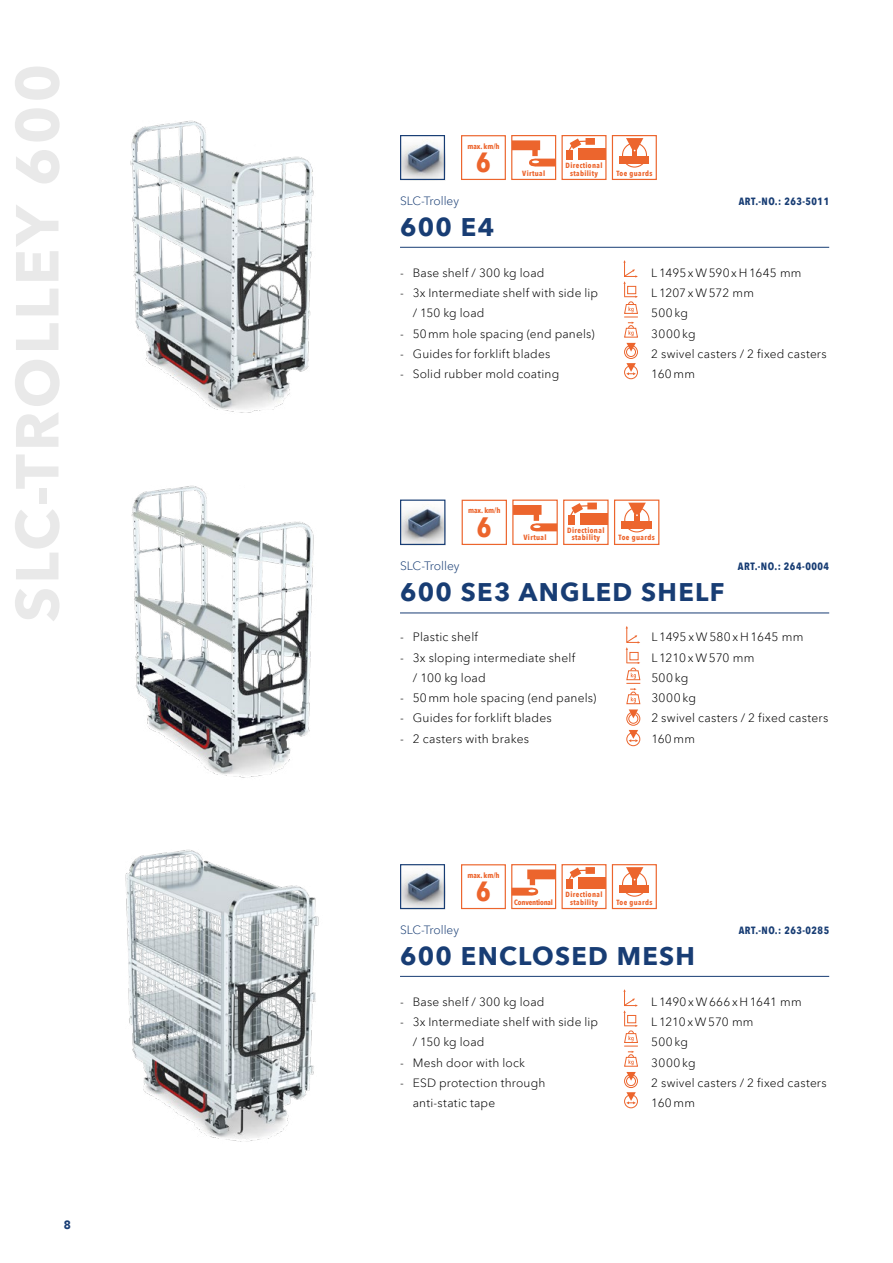
<style>
.page{position:relative;width:893px;height:1263px;background:#fff}
.page>*{position:absolute;margin:0;border:0;box-sizing:border-box;transform-origin:0 0}
.t1{font:700 60px "Avenir Next LT Pro";letter-spacing:.05em;color:#e9e9e9}
.t2{font:700 condensed 28.05px "Avenir Next LT Pro";color:#ec652d}
.t3{font:700 condensed 27.75px "Avenir Next LT Pro";color:#ec652d}
.t4{font:700 25.5px "Avenir Next LT Pro";letter-spacing:.05em;color:#183d74}
.t5{font:300 12.15px/20.2px "Avenir Next LT Pro";letter-spacing:.015em;color:#000}
.t6{font:300 12.15px "Avenir Next LT Pro";color:#183d74}
.t7{font:300 12px/20.2px "Avenir Next LT Pro";letter-spacing:.015em;color:#000}
.t8{font:300 12px "Avenir Next LT Pro";color:#183d74}
.t9{font:900 12px "Avenir LT Pro";color:#183d74}
.t10{font:700 condensed 10.65px "Avenir Next LT Pro";letter-spacing:.05em;color:#183d74}
.t11{font:700 condensed 10.5px "Avenir Next LT Pro";letter-spacing:.05em;color:#183d74}
.t12{font:700 condensed 7.65px/7.8px "Avenir Next LT Pro";letter-spacing:.05em;color:#ec652d;text-align:center}
.t13{font:700 condensed 7.5px/7.6px "Avenir Next LT Pro";letter-spacing:.05em;color:#ec652d;text-align:center}
.t14{font:700 condensed 7.5px "Avenir Next LT Pro";letter-spacing:-.02em;color:#ec652d}
</style>
<div class="page">
<img style="left:130px;top:120px;width:184px;height:293px">
<hr style="left:400px;top:247px;width:429px;height:1px;background:#183d74">
<div style="left:461px;top:135px;width:45px;height:45px;border:1px solid #ec652d"></div>
<div style="left:511px;top:135px;width:45px;height:45px;border:1px solid #ec652d"></div>
<svg style="left:512px;top:140px;width:44px;height:27px"></svg>
<div style="left:561px;top:135px;width:45px;height:45px;border:1px solid #ec652d"></div>
<div style="left:566px;top:151px;width:7px;height:9px;background:#ec652d"></div>
<div style="left:585px;top:138px;width:10px;height:7px;background:#ec652d"></div>
<svg style="left:567px;top:138px;width:21px;height:15px"></svg>
<div style="left:579px;top:148px;width:27px;height:12px;background:#ec652d"></div>
<img style="left:402px;top:139px;width:41px;height:39px">
<div style="left:400px;top:135px;width:45px;height:45px;border:1px solid #183d74"></div>
<div style="left:612px;top:135px;width:45px;height:45px;border:1px solid #ec652d"></div>
<div style="left:622px;top:143px;width:25px;height:25px;border:1px solid #ec652d;border-radius:50%"></div>
<div style="left:619px;top:156px;width:30px;height:8px;background:#ec652d"></div>
<div style="left:632px;top:150px;width:5px;height:9px;background:#ec652d"></div>
<svg style="left:626px;top:138px;width:17px;height:14px"></svg>
<div style="left:624px;top:345px;width:14px;height:14px;border:1px solid #ec652d;border-radius:50%"></div>
<div style="left:626px;top:347px;width:10px;height:10px;border:1px solid #ec652d;border-radius:50%"></div>
<div style="left:624px;top:365px;width:14px;height:14px;border:1px solid #ec652d;border-radius:50%"></div>
<svg style="left:626px;top:363px;width:10px;height:12px"></svg>
<svg style="left:623px;top:260px;width:15px;height:92px"></svg>
<div style="left:627px;top:286px;width:9px;height:8px;border:1px solid #ec652d"></div>
<img style="left:131px;top:485px;width:183px;height:293px">
<hr style="left:400px;top:612px;width:429px;height:1px;background:#183d74">
<div style="left:462px;top:500px;width:45px;height:45px;border:1px solid #ec652d"></div>
<div style="left:512px;top:500px;width:46px;height:45px;border:1px solid #ec652d"></div>
<svg style="left:513px;top:505px;width:44px;height:27px"></svg>
<div style="left:563px;top:500px;width:46px;height:45px;border:1px solid #ec652d"></div>
<div style="left:568px;top:515px;width:6px;height:10px;background:#ec652d"></div>
<div style="left:587px;top:503px;width:10px;height:6px;background:#ec652d"></div>
<svg style="left:570px;top:503px;width:20px;height:14px"></svg>
<div style="left:581px;top:513px;width:27px;height:12px;background:#ec652d"></div>
<img style="left:402px;top:504px;width:41px;height:39px">
<div style="left:400px;top:500px;width:45px;height:45px;border:1px solid #183d74"></div>
<div style="left:614px;top:500px;width:45px;height:45px;border:1px solid #ec652d"></div>
<div style="left:624px;top:507px;width:25px;height:25px;border:1px solid #ec652d;border-radius:50%"></div>
<div style="left:622px;top:521px;width:30px;height:8px;background:#ec652d"></div>
<div style="left:634px;top:514px;width:5px;height:10px;background:#ec652d"></div>
<svg style="left:628px;top:503px;width:18px;height:16px"></svg>
<div style="left:626px;top:712px;width:14px;height:14px;border:1px solid #ec652d;border-radius:50%"></div>
<div style="left:628px;top:714px;width:10px;height:10px;border:1px solid #ec652d;border-radius:50%"></div>
<div style="left:626px;top:732px;width:14px;height:14px;border:1px solid #ec652d;border-radius:50%"></div>
<svg style="left:628px;top:730px;width:10px;height:12px"></svg>
<svg style="left:626px;top:626px;width:15px;height:92px"></svg>
<div style="left:629px;top:652px;width:9px;height:8px;border:1px solid #ec652d"></div>
<img style="left:125px;top:849px;width:194px;height:293px">
<hr style="left:400px;top:976px;width:429px;height:1px;background:#183d74">
<div style="left:461px;top:864px;width:45px;height:45px;border:1px solid #ec652d"></div>
<div style="left:561px;top:864px;width:45px;height:45px;border:1px solid #ec652d"></div>
<div style="left:566px;top:880px;width:7px;height:9px;background:#ec652d"></div>
<div style="left:585px;top:867px;width:10px;height:7px;background:#ec652d"></div>
<svg style="left:567px;top:867px;width:21px;height:15px"></svg>
<div style="left:579px;top:877px;width:27px;height:12px;background:#ec652d"></div>
<img style="left:402px;top:868px;width:41px;height:39px">
<div style="left:400px;top:864px;width:45px;height:45px;border:1px solid #183d74"></div>
<div style="left:612px;top:864px;width:45px;height:45px;border:1px solid #ec652d"></div>
<div style="left:622px;top:872px;width:25px;height:25px;border:1px solid #ec652d;border-radius:50%"></div>
<div style="left:619px;top:885px;width:30px;height:8px;background:#ec652d"></div>
<div style="left:632px;top:879px;width:5px;height:9px;background:#ec652d"></div>
<svg style="left:626px;top:867px;width:17px;height:14px"></svg>
<div style="left:624px;top:1074px;width:14px;height:14px;border:1px solid #ec652d;border-radius:50%"></div>
<div style="left:626px;top:1076px;width:10px;height:10px;border:1px solid #ec652d;border-radius:50%"></div>
<div style="left:624px;top:1094px;width:14px;height:14px;border:1px solid #ec652d;border-radius:50%"></div>
<svg style="left:626px;top:1092px;width:10px;height:12px"></svg>
<svg style="left:623px;top:989px;width:15px;height:92px"></svg>
<div style="left:627px;top:1015px;width:9px;height:8px;border:1px solid #ec652d"></div>
<div style="left:511px;top:864px;width:45px;height:45px;border:1px solid #ec652d"></div>
<svg style="left:512px;top:869px;width:43px;height:27px"></svg>
<h1 class="t1" style="left:1px;top:622px;width:560px;rotate:-90deg">SLC-TROLLEY 600</h1>
<p class="t9" style="left:64px;top:1217px;width:9px">8</p>
<p class="t13" style="left:467px;top:142px;width:34px">max. km/h</p>
<h3 class="t3" style="left:476px;top:146px;width:16px">6</h3>
<p class="t8" style="left:400px;top:193px;width:61px">SLC-Trolley</p>
<h3 class="t4" style="left:400px;top:212px;width:96px">600 E4</h3>
<p class="t13" style="left:522px;top:169px;width:25px">Virtual</p>
<p class="t13" style="left:566px;top:161px;width:38px">Directional stability</p>
<p class="t13" style="left:616px;top:169px;width:37px">Toe guards</p>
<p class="t11" style="left:739px;top:195px;width:92px">ART.-NO.: 263-5011</p>
<p class="t7" style="left:400px;top:262px;width:146px">- Base shelf / 300 kg load</p>
<p class="t7" style="left:413px;top:283px;width:187px;text-indent:-13px">- 3x Intermediate shelf with side lip / 150 kg load</p>
<p class="t7" style="left:400px;top:323px;width:196px">- 50mm hole spacing (end panels)</p>
<p class="t7" style="left:400px;top:343px;width:152px">- Guides for forklift blades</p>
<p class="t7" style="left:400px;top:364px;width:161px">- Solid rubber mold coating</p>
<p class="t7" style="left:651px;top:262px;width:177px">L 1495xW590xH 1645 mm<br>L 1207xW572 mm<br>500 kg<br>3000kg<br>2 swivel casters / 2 fixed casters<br>160mm</p>
<p class="t12" style="left:468px;top:507px;width:34px">max. km/h</p>
<h2 class="t2" style="left:477px;top:510px;width:16px">6</h2>
<p class="t12" style="left:523px;top:534px;width:25px">Virtual</p>
<p class="t12" style="left:567px;top:526px;width:39px">Directional stability</p>
<p class="t12" style="left:619px;top:534px;width:38px">Toe guards</p>
<p class="t6" style="left:400px;top:559px;width:61px">SLC-Trolley</p>
<h3 class="t4" style="left:400px;top:576px;width:326px">600 SE3 ANGLED SHELF</h3>
<p class="t10" style="left:738px;top:560px;width:93px">ART.-NO.: 264-0004</p>
<p class="t5" style="left:400px;top:627px;width:80px">- Plastic shelf</p>
<p class="t5" style="left:413px;top:647px;width:164px;text-indent:-13px">- 3x sloping intermediate shelf / 100 kg load</p>
<p class="t5" style="left:400px;top:688px;width:198px">- 50mm hole spacing (end panels)</p>
<p class="t5" style="left:400px;top:708px;width:153px">- Guides for forklift blades</p>
<p class="t5" style="left:400px;top:728px;width:131px">- 2 casters with brakes</p>
<p class="t5" style="left:651px;top:627px;width:179px">L1495xW580xH1645 mm<br>L 1210xW570 mm<br>500 kg<br>3000kg<br>2 swivel casters / 2 fixed casters</p>
<p class="t7" style="left:651px;top:728px;width:45px">160mm</p>
<p class="t13" style="left:467px;top:871px;width:34px">max. km/h</p>
<h3 class="t3" style="left:476px;top:875px;width:16px">6</h3>
<p class="t13" style="left:566px;top:890px;width:38px">Directional</p>
<p class="t14" style="left:514px;top:897px;width:40px">Conventional</p>
<p class="t13" style="left:570px;top:898px;width:30px">stability</p>
<p class="t13" style="left:616px;top:898px;width:37px">Toe guards</p>
<p class="t8" style="left:400px;top:922px;width:61px">SLC-Trolley</p>
<h3 class="t4" style="left:400px;top:941px;width:296px">600 ENCLOSED MESH</h3>
<p class="t11" style="left:739px;top:924px;width:92px">ART.-NO.: 263-0285</p>
<p class="t7" style="left:400px;top:991px;width:146px">- Base shelf / 300 kg load</p>
<p class="t7" style="left:413px;top:1012px;width:187px;text-indent:-13px">- 3x Intermediate shelf with side lip / 150 kg load</p>
<p class="t7" style="left:400px;top:1052px;width:127px">- Mesh door with lock</p>
<p class="t7" style="left:413px;top:1072px;width:134px;text-indent:-13px">- ESD protection through anti-static tape</p>
<p class="t7" style="left:651px;top:991px;width:177px">L 1490xW666xH 1641 mm<br>L 1210xW570 mm<br>500 kg<br>3000kg<br>2 swivel casters / 2 fixed casters<br>160mm</p>
</div>
